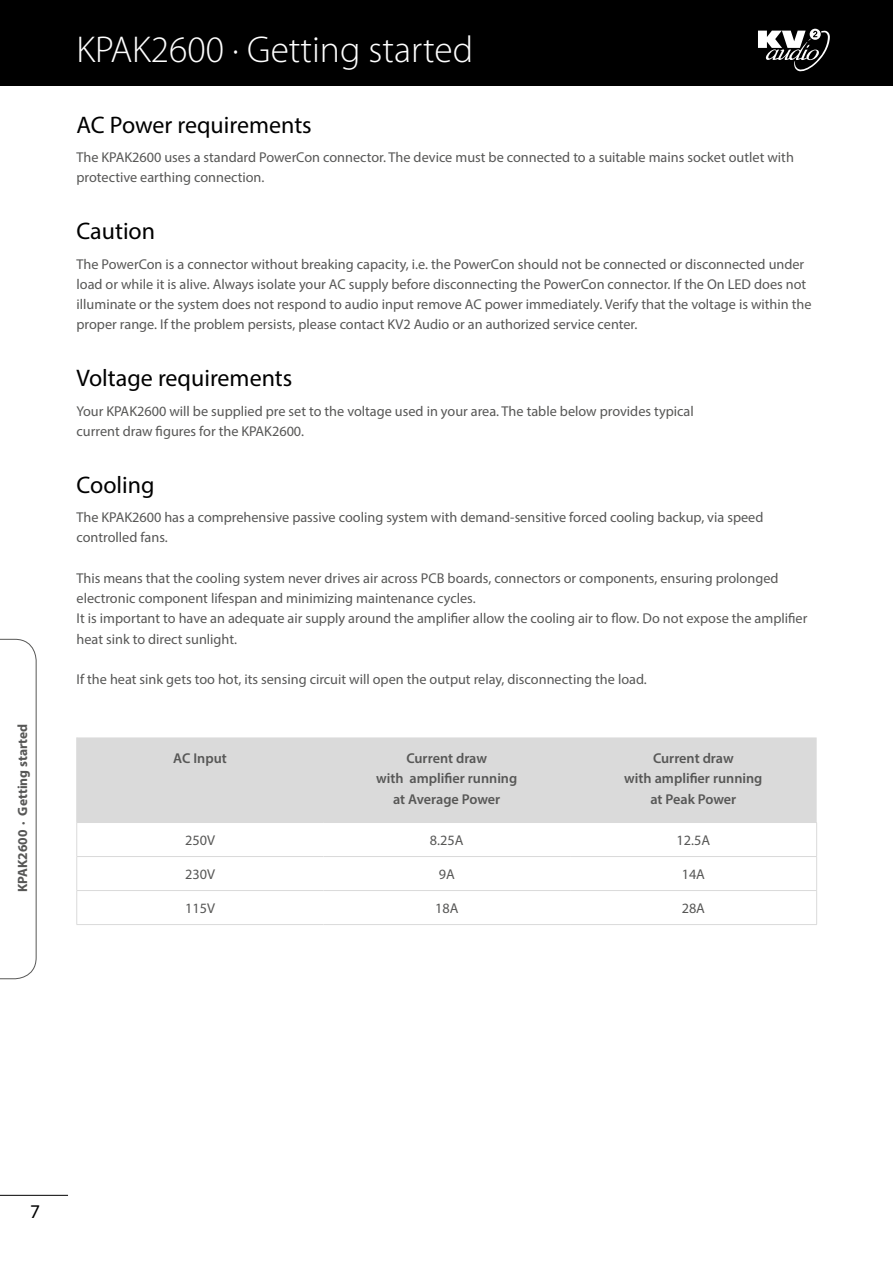
<style>
.page{position:relative;width:893px;height:1263px;background:#fff}
.page>*{position:absolute;margin:0;border:0;box-sizing:border-box;transform-origin:0 0}
.t1{font:300 37.5px "Myriad Pro";color:#fff}
.t2{font:24px "Myriad Pro";color:#000}
.t3{font:19.5px "Myriad Pro";color:#000}
.t4{font:14.25px/20.2px "Myriad Pro";color:#575756}
.t5{font:600 14.25px/20.2px "Myriad Pro";color:#575756;text-align:center}
.t6{font:700 13.5px "Myriad Pro";color:#575756}
</style>
<div class="page">
<svg style="left:0;top:639px;width:37px;height:340px"></svg>
<div style="left:0;top:0;width:893px;height:85px;background:#000"></div>
<hr style="left:0;top:1195px;width:68px;height:1px;background:#000">
<div style="left:78px;top:737px;width:739px;height:85px;background:#dadada"></div>
<hr style="left:77px;top:856px;width:246px;height:1px;background:#dadada">
<hr style="left:323px;top:856px;width:247px;height:1px;background:#dadada">
<hr style="left:570px;top:856px;width:247px;height:1px;background:#dadada">
<hr style="left:77px;top:890px;width:246px;height:1px;background:#dadada">
<hr style="left:323px;top:890px;width:247px;height:1px;background:#dadada">
<hr style="left:570px;top:890px;width:247px;height:1px;background:#dadada">
<hr style="left:77px;top:737px;width:1px;height:85px;background:#dadada">
<hr style="left:77px;top:822px;width:246px;height:1px;background:#dadada">
<hr style="left:323px;top:822px;width:247px;height:1px;background:#dadada">
<hr style="left:570px;top:822px;width:247px;height:1px;background:#dadada">
<hr style="left:77px;top:924px;width:246px;height:1px;background:#dadada">
<hr style="left:323px;top:924px;width:247px;height:1px;background:#dadada">
<hr style="left:570px;top:924px;width:247px;height:1px;background:#dadada">
<hr style="left:77px;top:823px;width:1px;height:33px;background:#dadada">
<hr style="left:77px;top:856px;width:1px;height:34px;background:#dadada">
<hr style="left:77px;top:890px;width:1px;height:34px;background:#dadada">
<hr style="left:816px;top:823px;width:1px;height:33px;background:#dadada">
<hr style="left:816px;top:857px;width:1px;height:33px;background:#dadada">
<hr style="left:816px;top:891px;width:1px;height:33px;background:#dadada">
<svg style="left:758px;top:29px;width:72px;height:43px"></svg>
<p class="t6" style="left:14px;top:892px;width:170px;rotate:-90deg">KPAK2600 · Getting started</p>
<h1 class="t1" style="left:77px;top:27px;width:398px">KPAK2600 · Getting started</h1>
<h2 class="t2" style="left:77px;top:110px;width:237px">AC Power requirements</h2>
<p class="t4" style="left:77px;top:147px;width:719px">The KPAK2600 uses a standard PowerCon connector. The device must be connected to a suitable mains socket outlet with protective earthing connection.</p>
<h2 class="t2" style="left:77px;top:216px;width:80px">Caution</h2>
<p class="t4" style="left:77px;top:253px;width:736px">The PowerCon is a connector without breaking capacity, i.e. the PowerCon should not be connected or disconnected under load or while it is alive. Always isolate your AC supply before disconnecting the PowerCon connector. If the On LED does not illuminate or the system does not respond to audio input remove AC power immediately. Verify that the voltage is within the proper range. If the problem persists, please contact KV2 Audio or an authorized service center.</p>
<h2 class="t2" style="left:77px;top:363px;width:217px">Voltage requirements</h2>
<p class="t4" style="left:77px;top:400px;width:619px">Your KPAK2600 will be supplied pre set to the voltage used in your area. The table below provides typical current draw figures for the KPAK2600.</p>
<h2 class="t2" style="left:77px;top:470px;width:80px">Cooling</h2>
<p class="t4" style="left:77px;top:507px;width:688px">The KPAK2600 has a comprehensive passive cooling system with demand-sensitive forced cooling backup, via speed controlled fans.</p>
<p class="t4" style="left:77px;top:568px;width:732px">This means that the cooling system never drives air across PCB boards, connectors or components, ensuring prolonged electronic component lifespan and minimizing maintenance cycles.<br>It is important to have an adequate air supply around the amplifier allow the cooling air to flow. Do not expose the amplifier heat sink to direct sunlight.</p>
<p class="t4" style="left:77px;top:669px;width:572px">If the heat sink gets too hot, its sensing circuit will open the output relay, disconnecting the load.</p>
<p class="t5" style="left:173px;top:748px;width:55px">AC Input</p>
<p class="t5" style="left:376px;top:748px;width:143px">Current draw<br>with amplifier running at Average Power</p>
<p class="t5" style="left:624px;top:748px;width:140px">Current draw<br>with amplifier running at Peak Power</p>
<p class="t4" style="left:185px;top:830px;width:31px">250V</p>
<p class="t4" style="left:430px;top:830px;width:35px">8.25A</p>
<p class="t4" style="left:676px;top:830px;width:35px">12.5A</p>
<p class="t4" style="left:185px;top:864px;width:31px">230V</p>
<p class="t4" style="left:439px;top:864px;width:18px">9A</p>
<p class="t4" style="left:682px;top:864px;width:25px">14A</p>
<p class="t4" style="left:185px;top:898px;width:31px">115V</p>
<p class="t4" style="left:435px;top:898px;width:25px">18A</p>
<p class="t4" style="left:682px;top:898px;width:25px">28A</p>
<h3 class="t3" style="left:30px;top:1199px;width:12px">7</h3>
</div>
